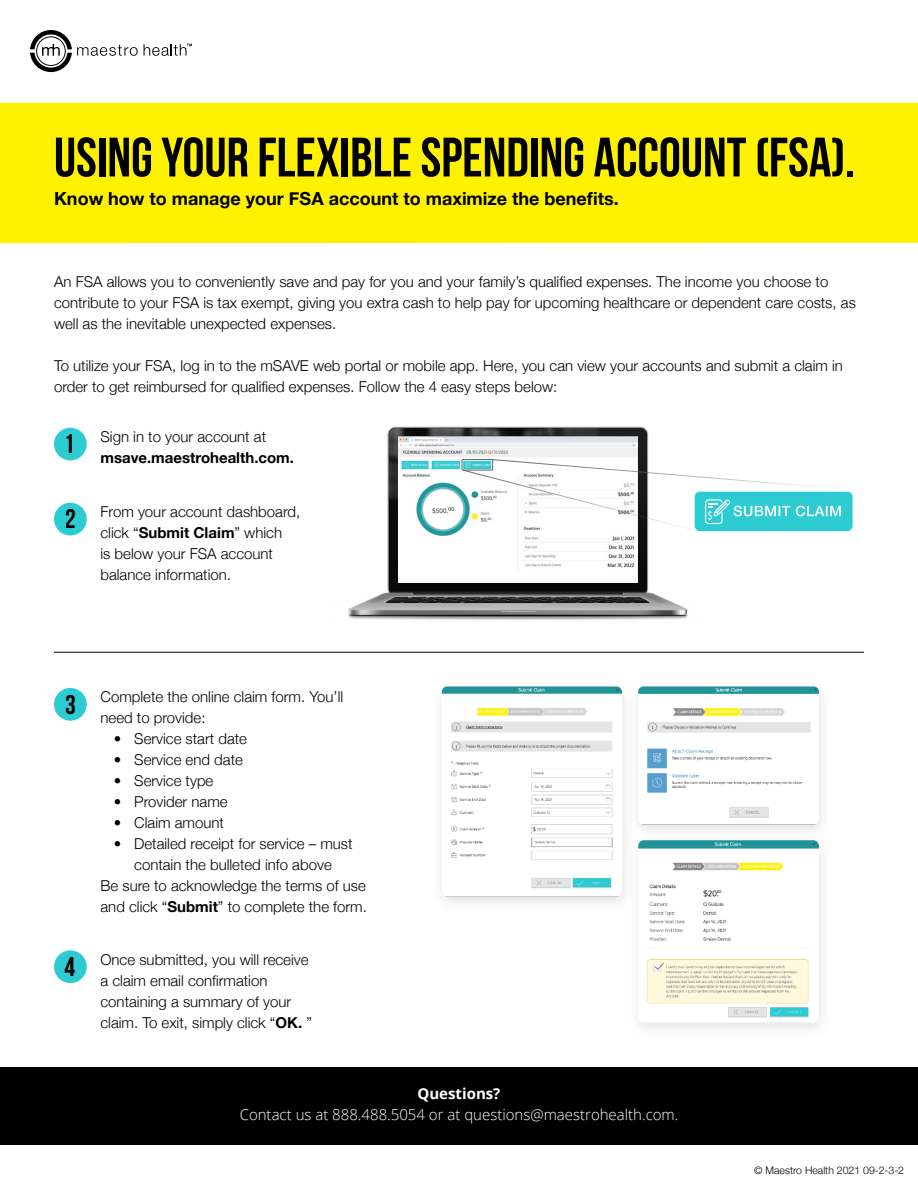
<style>
.page{position:relative;width:918px;height:1188px;background:#fff}
.page>*{position:absolute;margin:0;border:0;box-sizing:border-box;transform-origin:0 0}
.t1{font:55.5px "Bebas Neue";color:#000}
.Numbers{font:27px "Bebas Neue";color:#000}
.t2{font:700 18px "Helvetica Neue";color:#000}
.t3{font:300 15px/21px "Helvetica Neue";color:#000}
.t4{font:300 15px "Open Sans";color:#fff}
.t5{font:700 15px/21px "Helvetica Neue";color:#000}
.t6{font:700 15px "Open Sans";color:#fff}
.t7{font:300 10.5px "Helvetica Neue";color:#000}
.s1{font-weight:300}
.s2{font-weight:700}
</style>
<div class="page">
<img style="left:348px;top:426px;width:358px;height:194px">
<img style="left:399px;top:436px;width:238px;height:146px">
<div style="left:0;top:103px;width:918px;height:140px;background:#fff200"></div>
<svg style="left:30px;top:30px;width:108px;height:42px"></svg>
<svg style="left:144px;top:44px;width:48px;height:12px"></svg>
<div style="left:0;top:1067px;width:918px;height:77px;background:#000"></div>
<svg style="left:462px;top:459px;width:391px;height:72px"></svg>
<div style="left:54px;top:428px;width:33px;height:32px;background:#2dccd3;border-radius:50%"></div>
<div style="left:54px;top:503px;width:33px;height:33px;background:#2dccd3;border-radius:50%"></div>
<div style="left:431px;top:680px;width:204px;height:233px;background:#000;opacity:.11"></div>
<img style="left:442px;top:686px;width:180px;height:211px">
<div style="left:628px;top:680px;width:204px;height:160px;background:#000;opacity:.11"></div>
<img style="left:638px;top:686px;width:181px;height:139px">
<div style="left:628px;top:834px;width:204px;height:206px;background:#000;opacity:.11"></div>
<img style="left:638px;top:840px;width:181px;height:183px">
<div style="left:54px;top:688px;width:33px;height:33px;background:#2dccd3;border-radius:50%"></div>
<div style="left:54px;top:950px;width:33px;height:33px;background:#2dccd3;border-radius:50%"></div>
<hr style="left:54px;top:652px;width:810px;height:1px;background:#000">
<img style="left:573px;top:436px;width:64px;height:12px">
<p class="t1" style="left:54px;top:127px;width:803px">USING YOUR FLEXIBLE SPENDING ACCOUNT (FSA).</p>
<p class="t2" style="left:54px;top:184px;width:566px">Know how to manage your FSA account to maximize the benefits.</p>
<p class="t3" style="left:54px;top:270px;width:803px">An FSA allows you to conveniently save and pay for you and your family’s qualified expenses. The income you choose to contribute to your FSA is tax exempt, giving you extra cash to help pay for upcoming healthcare or dependent care costs, as well as the inevitable unexpected expenses.</p>
<p class="t3" style="left:54px;top:354px;width:790px">To utilize your FSA, log in to the mSAVE web portal or mobile app. Here, you can view your accounts and submit a claim in order to get reimbursed for qualified expenses. Follow the 4 easy steps below:</p>
<p class="Numbers" style="left:64px;top:429px;width:12px">1</p>
<p class="t5" style="left:100px;top:427px;width:195px"><span class="s1">Sign in to your account at </span>msave.maestrohealth.com.</p>
<p class="Numbers" style="left:65px;top:504px;width:12px">2</p>
<p class="t3" style="left:100px;top:500px;width:201px">From your account dashboard, click “<span class="s2">Submit Claim</span>” which<br>is below your FSA account balance information.</p>
<p class="Numbers" style="left:65px;top:689px;width:12px">3</p>
<p class="t3" style="left:100px;top:686px;width:244px">Complete the online claim form. You’ll need to provide:</p>
<p class="t3" style="left:114px;top:728px;width:135px">• Service start date</p>
<p class="t3" style="left:114px;top:749px;width:130px">• Service end date</p>
<p class="t3" style="left:114px;top:770px;width:101px">• Service type</p>
<p class="t3" style="left:114px;top:791px;width:115px">• Provider name</p>
<p class="t3" style="left:114px;top:812px;width:111px">• Claim amount</p>
<p class="t3" style="left:114px;top:833px;width:240px;text-align:center">• Detailed receipt for service – must contain the bulleted info above</p>
<p class="t3" style="left:100px;top:875px;width:268px">Be sure to acknowledge the terms of use and click “<span class="s2">Submit</span>” to complete the form.</p>
<p class="Numbers" style="left:64px;top:952px;width:12px">4</p>
<p class="t3" style="left:100px;top:948px;width:213px">Once submitted, you will receive a claim email confirmation containing a summary of your claim. To exit, simply click “<span class="s2">OK.</span> ”</p>
<p class="t6" style="left:418px;top:1083px;width:84px">Questions?</p>
<p class="t4" style="left:240px;top:1105px;width:440px">Contact us at 888.488.5054 or at questions@maestrohealth.com.</p>
<p class="t7" style="left:754px;top:1162px;width:151px">© Maestro Health 2021 09-2-3-2</p>
</div>
